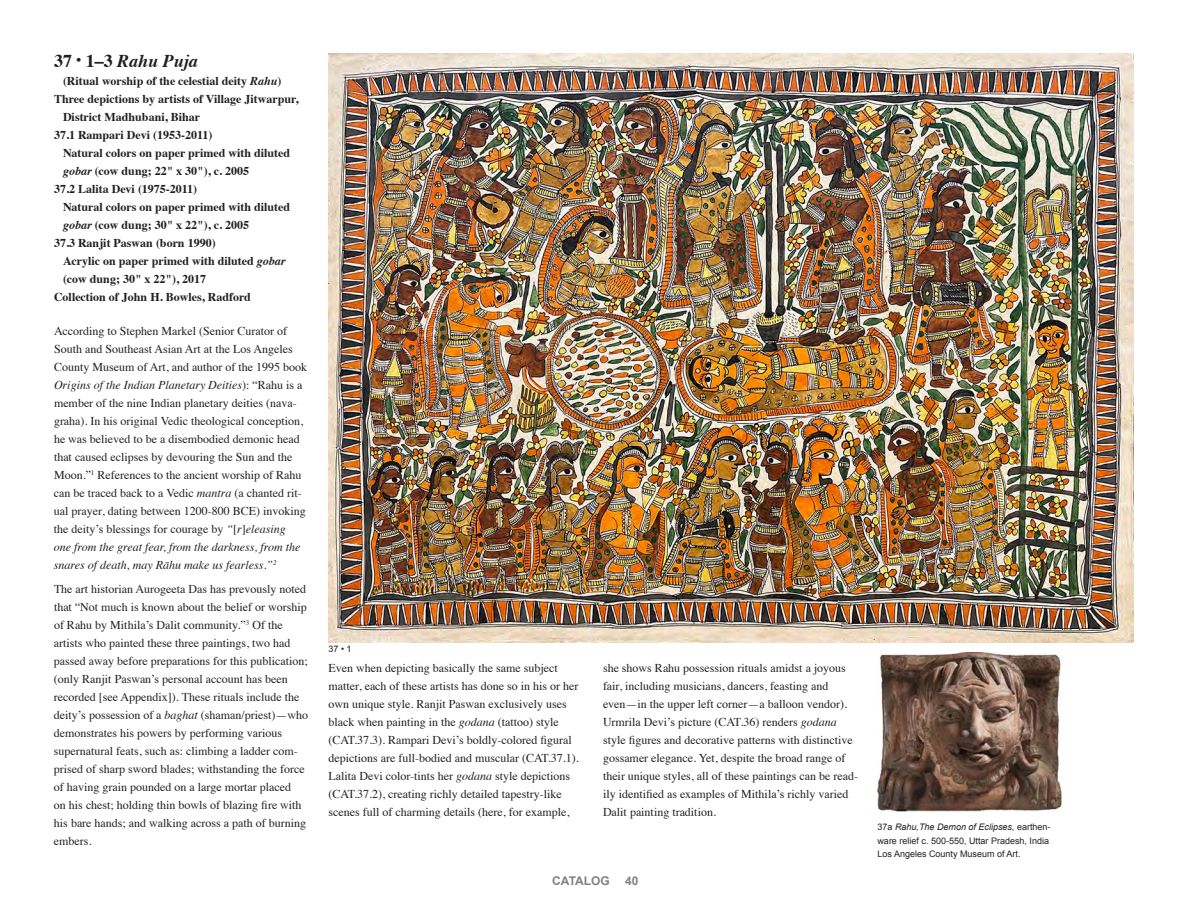
<style>
.page{position:relative;width:1188px;height:918px;background:#fff}
.page>*{position:absolute;margin:0;border:0;box-sizing:border-box;transform-origin:0 0}
.t1{font:italic 700 18px "Times";color:#231f20}
.t2{font:12px/18px "Times";color:#231f20}
.t3{font:700 12px "Times";color:#231f20}
.t4{font:700 12px "Arial";color:#808285}
.t5{font:9px/13.5px "Arial";color:#231f20}
.s1{font-style:normal}
.s2{font-style:italic}
</style>
<div class="page">
<img style="left:878px;top:652px;width:185px;height:160px">
<img style="left:329px;top:53px;width:805px;height:589px">
<p class="t1" style="left:54px;top:44px;width:145px"><span class="s1">37</span> <sup>•</sup> <span class="s1">1–3</span> Rahu Puja</p>
<p class="t3" style="left:63px;top:69px;width:220px">(Ritual worship of the celestial deity <span class="s2">Rahu</span>)</p>
<p class="t3" style="left:54px;top:87px;width:246px">Three depictions by artists of Village Jitwarpur,</p>
<p class="t3" style="left:63px;top:105px;width:139px">District Madhubani, Bihar</p>
<p class="t3" style="left:54px;top:123px;width:160px">37.1 Rampari Devi (1953-2011)</p>
<p class="t3" style="left:63px;top:141px;width:229px">Natural colors on paper primed with diluted</p>
<p class="t3" style="left:63px;top:159px;width:188px"><span class="s2">gobar</span> (cow dung; 22" x 30"), c. 2005</p>
<p class="t3" style="left:54px;top:177px;width:145px">37.2 Lalita Devi (1975-2011)</p>
<p class="t3" style="left:63px;top:195px;width:229px">Natural colors on paper primed with diluted</p>
<p class="t3" style="left:63px;top:213px;width:188px"><span class="s2">gobar</span> (cow dung; 30" x 22"), c. 2005</p>
<p class="t3" style="left:54px;top:231px;width:163px">37.3 Ranjit Paswan (born 1990)</p>
<p class="t3" style="left:63px;top:249px;width:224px">Acrylic on paper primed with diluted <span class="s2">gobar</span></p>
<p class="t3" style="left:63px;top:267px;width:145px">(cow dung; 30" x 22"), 2017</p>
<p class="t3" style="left:54px;top:285px;width:199px">Collection of John H. Bowles, Radford</p>
<p class="t2" style="left:54px;top:321px;width:255px">According to Stephen Markel (Senior Curator of South and Southeast Asian Art at the Los Angeles County Museum of Art, and author of the 1995 book <span class="s2">Origins of the Indian Planetary Deities</span>): “Rahu is a member of the nine Indian planetary deities (nava&shy;graha). In his original Vedic theological conception, he was believed to be a disembodied demonic head that caused eclipses by devouring the Sun and the Moon.”<sup>1</sup> References to the ancient worship of Rahu can be traced back to a Vedic <span class="s2">mantra</span> (a chanted rit&shy;ual prayer, dating between 1200-800 BCE) invoking the deity’s blessings for courage by <span class="s2">“</span>[<span class="s2">r</span>]<span class="s2">eleasing<br>one from the great fear, from the darkness, from the snares of death, may Rāhu make us fearless.”</span><sup>2</sup></p>
<p class="t2" style="left:54px;top:579px;width:256px">The art historian Aurogeeta Das has prevously noted that “Not much is known about the belief or worship of Rahu by Mithila’s Dalit community.”<sup>3</sup> Of the artists who painted these three paintings, two had passed away before preparations for this publication; (only Ranjit Paswan’s personal account has been recorded [see Appendix]). These rituals include the deity’s possession of a <span class="s2">baghat</span> (shaman/priest)—who demonstrates his powers by performing various supernatural feats, such as: climbing a ladder com&shy;prised of sharp sword blades; withstanding the force of having grain pounded on a large mortar placed<br>on his chest; holding thin bowls of blazing fire with his bare hands; and walking across a path of burning embers.</p>
<p class="t5" style="left:328px;top:642px;width:25px">37 • 1</p>
<p class="t2" style="left:328px;top:658px;width:252px">Even when depicting basically the same subject matter, each of these artists has done so in his or her own unique style. Ranjit Paswan exclusively uses black when painting in the <span class="s2">godana</span> (tattoo) style (CAT.37.3). Rampari Devi’s boldly-colored figural depictions are full-bodied and muscular (CAT.37.1).<br>Lalita Devi color-tints her <span class="s2">godana</span> style depictions (CAT.37.2), creating richly detailed tapestry-like scenes full of charming details (here, for example,</p>
<p class="t2" style="left:603px;top:658px;width:257px">she shows Rahu possession rituals amidst a joyous fair, including musicians, dancers, feasting and even—in the upper left corner—a balloon vendor).<br>Urmrila Devi’s picture (CAT.36) renders <span class="s2">godana </span>style figures and decorative patterns with distinctive gossamer elegance. Yet, despite the broad range of their unique styles, all of these paintings can be read&shy;ily identified as examples of Mithila’s richly varied Dalit painting tradition.</p>
<p class="t4" style="left:552px;top:873px;width:59px">CATALOG</p>
<p class="t4" style="left:625px;top:873px;width:15px">40</p>
<p class="t5" style="left:878px;top:820px;width:175px">37a <span class="s2">Rahu,The Demon of Eclipses,</span> earthen&shy;ware relief c. 500-550, Uttar Pradesh, India<br>Los Angeles County Museum of Art.</p>
</div>
